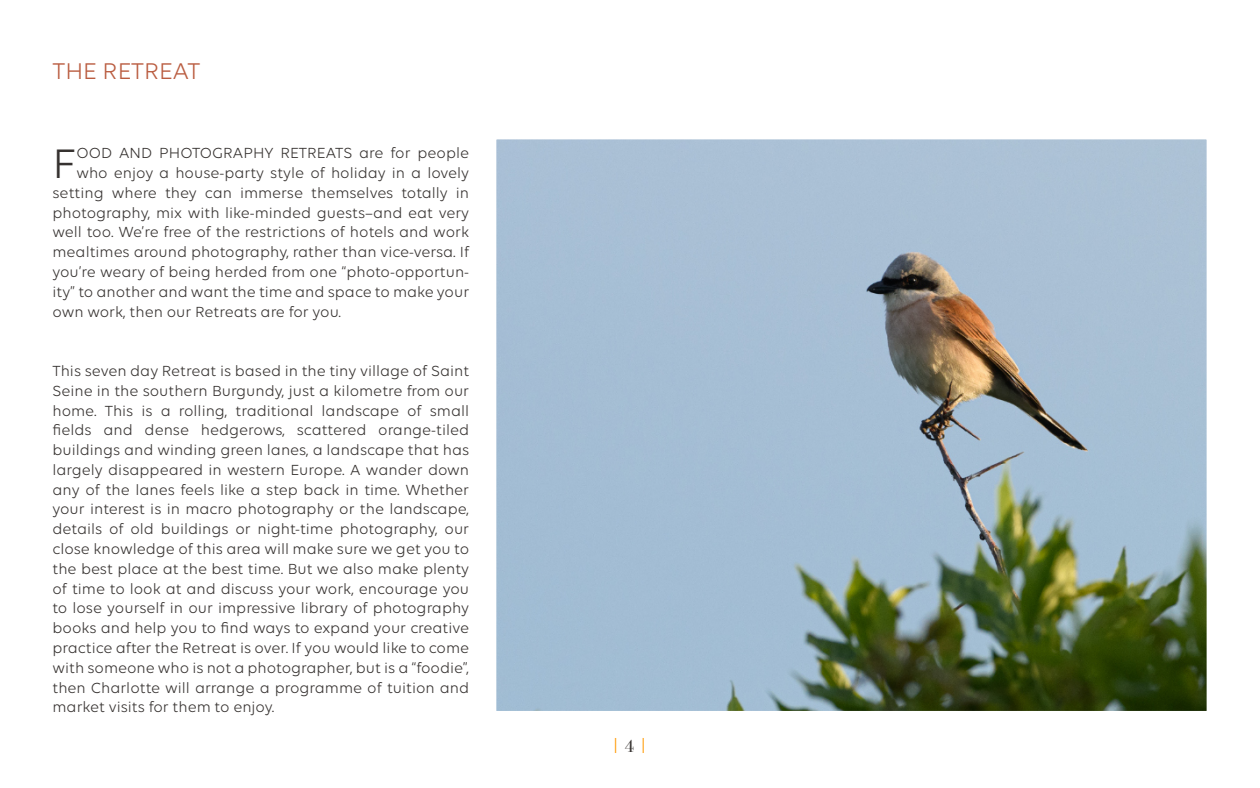
<style>
.page{position:relative;width:1260px;height:788px;background:#fff}
.page>*{position:absolute;margin:0;border:0;box-sizing:border-box;transform-origin:0 0}
.t1{font:44.45px "Volte";color:#363230}
.t2{font:24.5px "Volte";color:#ba5d41}
.t3{font:17.5px "Bodoni Svty Two ITCTT Book";color:#f90}
.t4{font:17.5px "Bodoni Svty Two ITCTT Book";color:#363230}
.t5{font:15.75px/19.8px "Volte";color:#363230;text-align:justify}
</style>
<div class="page">
<img style="left:498px;top:141px;width:707px;height:568px">
<h2 class="t2" style="left:52px;top:61px;width:149px">THE RETREAT</h2>
<h1 class="t1" style="left:52px;top:145px;width:25px">F</h1>
<p class="t5" style="left:76px;top:144px;width:394px">OOD AND PHOTOGRAPHY RETREATS are for people</p>
<p class="t5" style="left:76px;top:164px;width:394px">who enjoy a house-party style of holiday in a lovely</p>
<p class="t5" style="left:52px;top:184px;width:418px">setting where they can immerse themselves totally in</p>
<p class="t5" style="left:52px;top:204px;width:418px">photography, mix with like-minded guests–and eat very</p>
<p class="t5" style="left:52px;top:223px;width:418px">well too. We’re free of the restrictions of hotels and work</p>
<p class="t5" style="left:52px;top:243px;width:418px">mealtimes around photography, rather than vice-versa. If</p>
<p class="t5" style="left:52px;top:263px;width:418px">you’re weary of being herded from one “photo-opportun-</p>
<p class="t5" style="left:52px;top:283px;width:418px">ity” to another and want the time and space to make your</p>
<p class="t5" style="left:52px;top:303px;width:290px">own work, then our Retreats are for you.</p>
<p class="t5" style="left:52px;top:362px;width:418px">This seven day Retreat is based in the tiny village of Saint Seine in the southern Burgundy, just a kilometre from our home. This is a rolling, traditional landscape of small fields and dense hedgerows, scattered orange-tiled buildings and winding green lanes, a landscape that has largely disappeared in western Europe. A wander down any of the lanes feels like a step back in time. Whether your interest is in macro photography or the landscape, details of old buildings or night-time photography, our close knowledge of this area will make sure we get you to the best place at the best time. But we also make plenty of time to look at and discuss your work, encourage you to lose yourself in our impressive library of photography books and help you to find ways to expand your creative practice after the Retreat is over. If you would like to come with someone who is not a photographer, but is a “foodie”, then Charlotte will arrange a programme of tuition and market visits for them to enjoy.</p>
<p class="t3" style="left:611px;top:733px;width:38px">| |</p>
<p class="t4" style="left:625px;top:735px;width:11px">4</p>
</div>
